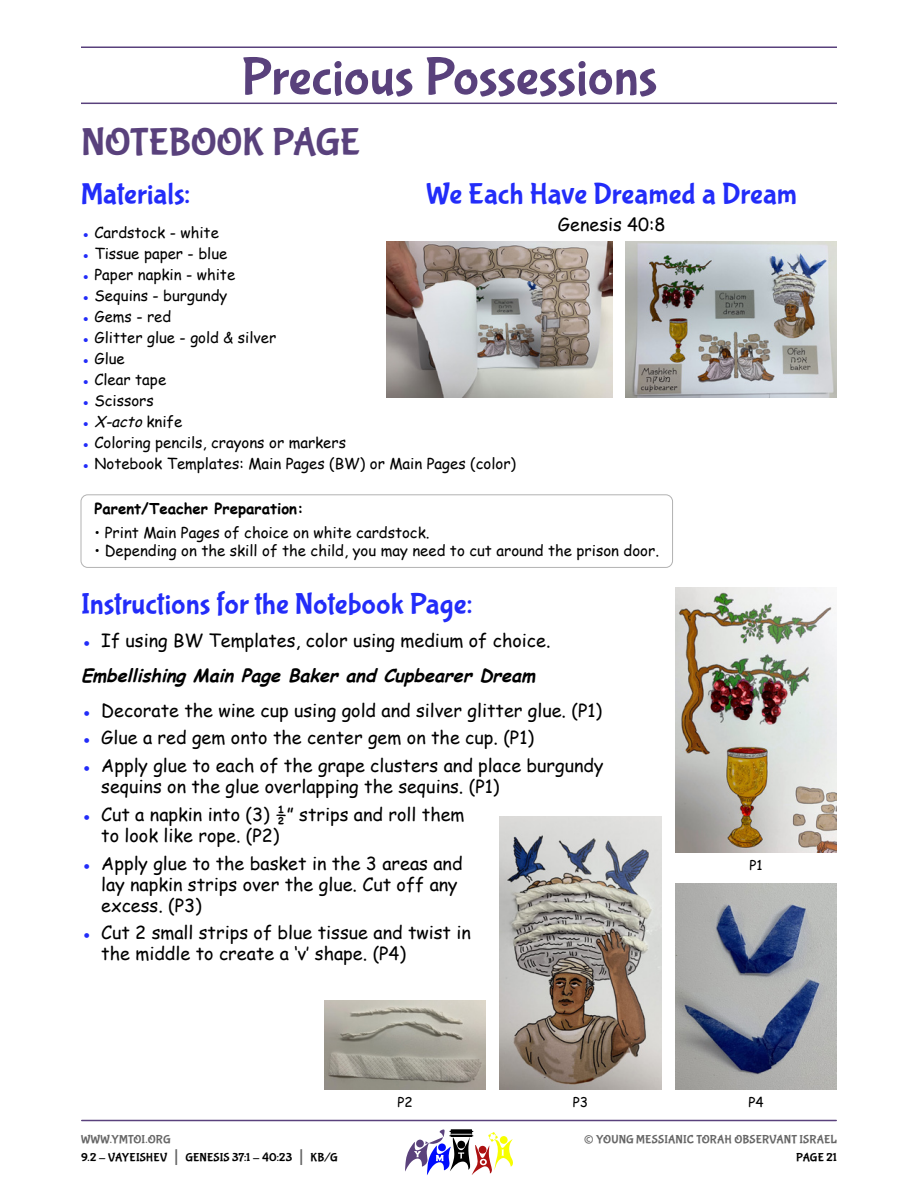
<style>
.page{position:relative;width:918px;height:1188px;background:#fff}
.page>*{position:absolute;margin:0;border:0;box-sizing:border-box;transform-origin:0 0}
.t1{font:54px "Bubblegum Sans";letter-spacing:-.005em;color:#59417c}
.t2{font:39px "Bubblegum Sans";letter-spacing:-.005em;color:#59417c}
.t3{font:30px "Bubblegum Sans";color:#222cf9}
.t4{font:27px "Bubblegum Sans";color:#666}
.t5{font:18px/21px "Comic Sans MS";color:#000}
.t6{font:15px "Comic Sans MS";color:#000}
.t7{font:700 15px "Comic Sans MS";color:#000}
.t8{font:italic 15px "Comic Sans MS";color:#000}
.t9{font:13.5px "Comic Sans MS";color:#000}
.t10{font:12px/18px "Bubblegum Sans";letter-spacing:.01em;color:#000}
.t11{font:12px "Bubblegum Sans";letter-spacing:.01em;color:#666}
.s1{color:#222cf9}
.s2{font-style:normal;color:#222cf9}
.s3{font-style:normal}
.s4{font-weight:700;font-style:italic}
.s5{color:#666}
.s6{font-size:21px;color:#666}
</style>
<div class="page">
<hr style="left:82px;top:1120px;width:754px;height:1px;background:#59417c">
<svg style="left:405px;top:1129px;width:108px;height:46px"></svg>
<hr style="left:81px;top:103px;width:756px;height:1px;background:#59417c">
<hr style="left:81px;top:46px;width:756px;height:2px;background:#59417c">
<div style="left:81px;top:494px;width:592px;height:74px;border:1px solid #b2b2b2;border-radius:7px"></div>
<img style="left:625px;top:242px;width:212px;height:155px">
<img style="left:387px;top:242px;width:225px;height:155px">
<img style="left:500px;top:816px;width:162px;height:273px">
<img style="left:324px;top:1001px;width:162px;height:88px">
<img style="left:675px;top:883px;width:162px;height:206px">
<img style="left:675px;top:588px;width:162px;height:264px">
<h1 class="t1" style="left:241px;top:53px;width:418px">Precious Possessions</h1>
<h2 class="t2" style="left:81px;top:125px;width:281px">NOTEBOOK PAGE</h2>
<h3 class="t3" style="left:81px;top:181px;width:111px">Materials:</h3>
<p class="t6" style="left:81px;top:221px;width:139px"><span class="s1">●</span> Cardstock - white</p>
<p class="t6" style="left:81px;top:247px;width:148px"><span class="s1">●</span> Tissue paper - blue</p>
<p class="t6" style="left:81px;top:263px;width:156px"><span class="s1">●</span> Paper napkin - white</p>
<p class="t6" style="left:81px;top:284px;width:148px"><span class="s1">●</span> Sequins - burgundy</p>
<p class="t6" style="left:81px;top:310px;width:92px"><span class="s1">●</span> Gems - red</p>
<p class="t6" style="left:81px;top:326px;width:197px"><span class="s1">●</span> Glitter glue - gold &amp; silver</p>
<p class="t6" style="left:81px;top:352px;width:45px"><span class="s1">●</span> Glue</p>
<p class="t6" style="left:81px;top:368px;width:87px"><span class="s1">●</span> Clear tape</p>
<p class="t6" style="left:81px;top:394px;width:74px"><span class="s1">●</span> Scissors</p>
<p class="t8" style="left:81px;top:415px;width:103px"><span class="s2">●</span> X-acto <span class="s3">k n i f e</span></p>
<p class="t6" style="left:81px;top:431px;width:267px"><span class="s1">●</span> Coloring pencils, crayons or markers</p>
<p class="t6" style="left:81px;top:452px;width:437px"><span class="s1">●</span> Notebook Templates: Main Pages (BW) or Main Pages (color)</p>
<p class="t7" style="left:94px;top:502px;width:211px">Parent/Teacher Preparation:</p>
<p class="t6" style="left:94px;top:522px;width:337px">• Print Main Pages of choice on white cardstock.</p>
<p class="t6" style="left:94px;top:540px;width:566px">• Depending on the skill of the child, you may need to cut around the prison door.</p>
<h3 class="t3" style="left:81px;top:590px;width:393px">Instructions for the Notebook Page:</h3>
<p class="t5" style="left:81px;top:622px;width:471px;line-height:35.1px"><span class="s1">●</span> If using BW Templates, color using medium of choice.<br><span class="s4">Embellishing Main Page Baker and Cupbearer Dream</span></p>
<p class="t5" style="left:81px;top:699px;width:523px"><span class="s1">●</span> Decorate the wine cup using gold and silver glitter glue. (P1)</p>
<p class="t5" style="left:81px;top:727px;width:455px"><span class="s1">●</span> Glue a red gem onto the center gem on the cup. (P1)</p>
<p class="t5" style="left:101px;top:755px;width:504px;text-indent:-20px"><span class="s1">●</span> Apply glue to each of the grape clusters and place burgundy sequins on the glue overlapping the sequins. (P1)</p>
<p class="t5" style="left:101px;top:803px;width:365px;text-indent:-20px"><span class="s1">●</span> Cut a napkin into (3) ½” strips and roll them to look like rope. (P2)</p>
<p class="t5" style="left:101px;top:852px;width:363px;text-indent:-20px"><span class="s1">●</span> Apply glue to the basket in the 3 areas and lay napkin strips over the glue. Cut off any excess. (P3)</p>
<p class="t5" style="left:101px;top:922px;width:371px;text-indent:-20px"><span class="s1">●</span> Cut 2 small strips of blue tissue and twist in the middle to create a ‘v’ shape. (P4)</p>
<h3 class="t3" style="left:427px;top:180px;width:372px">We Each Have Dreamed a Dream</h3>
<p class="t5" style="left:558px;top:213px;width:109px">Genesis 40:8</p>
<p class="t9" style="left:749px;top:855px;width:15px">P1</p>
<p class="t10" style="left:81px;top:1131px;width:258px"><span class="s5">WWW.YMTOI.ORG<br></span>9.2 - VAYEISHEV <span class="s6">|</span> GENESIS 37:1 - 40:23 <span class="s6">|</span> KB/G</p>
<p class="t9" style="left:397px;top:1096px;width:17px">P2</p>
<p class="t9" style="left:573px;top:1096px;width:17px">P3</p>
<p class="t9" style="left:748px;top:1092px;width:17px">P4</p>
<h3 class="t4" style="left:584px;top:1128px;width:12px">©</h3>
<p class="t11" style="left:596px;top:1134px;width:242px">YOUNG MESSIANIC TORAH OBSERVANT ISRAEL</p>
<p class="t10" style="left:796px;top:1149px;width:42px">PAGE 21</p>
</div>
